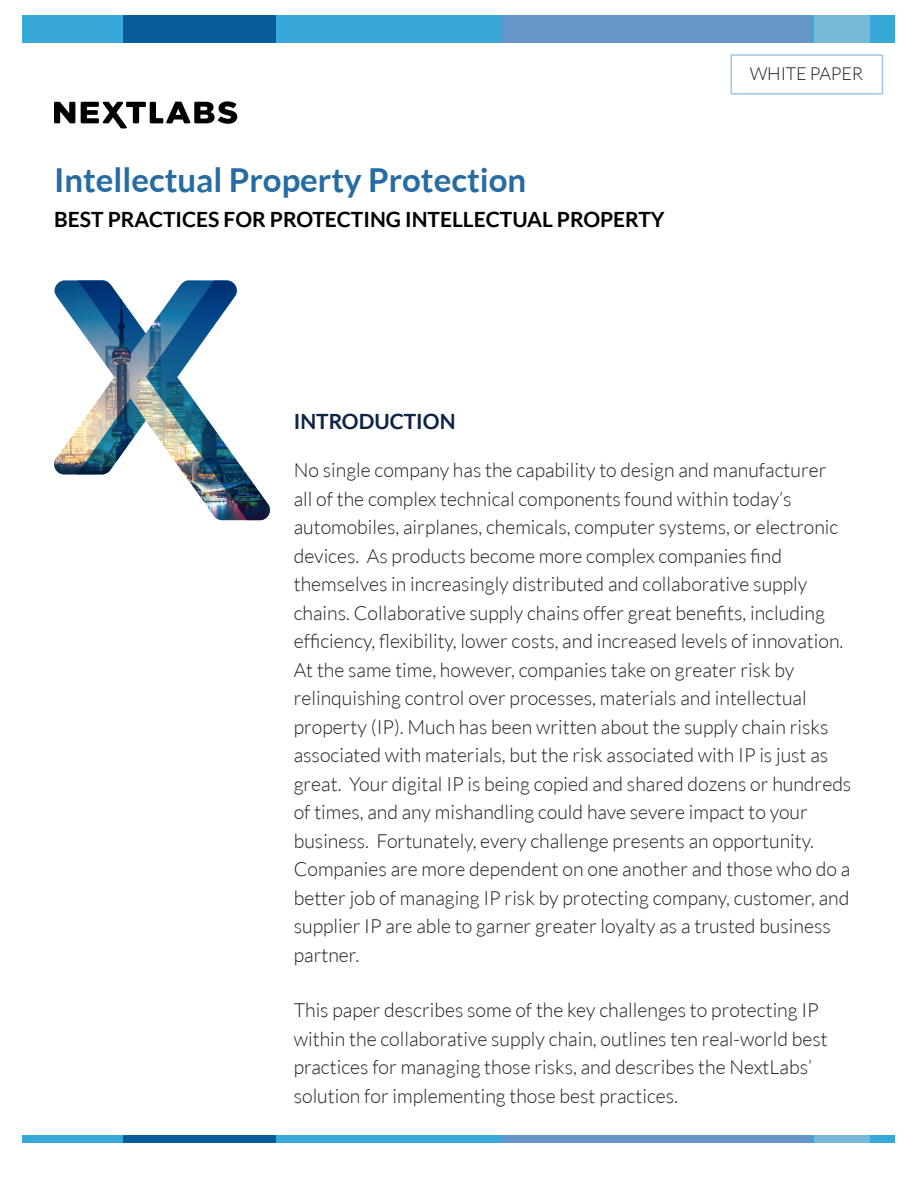
<style>
.page{position:relative;width:918px;height:1188px;background:#fff}
.page>*{position:absolute;margin:0;border:0;box-sizing:border-box;transform-origin:0 0}
.t1{font:700 33px "Lato";color:#266ba1}
.SUBTITLE{font:700 21px "Lato";color:#000}
.SUBHEAD{font:700 21px "Lato";color:#0d2447}
.FIRST_PAGE_BODY_TEXT{font:300 19.5px/28.5px "Lato";color:#231f20}
.t2{font:300 18px "Lato";letter-spacing:-.01em;color:#231f20}
</style>
<div class="page">
<svg style="left:54px;top:102px;width:21px;height:21px"></svg>
<svg style="left:81px;top:101px;width:156px;height:27px"></svg>
<img style="left:54px;top:280px;width:23px;height:195px">
<img style="left:77px;top:280px;width:193px;height:240px">
<div style="left:22px;top:15px;width:874px;height:27px;background:#38a8d9"></div>
<div style="left:123px;top:15px;width:153px;height:27px;background:#085c9c"></div>
<div style="left:814px;top:15px;width:56px;height:27px;background:#78b8d9"></div>
<div style="left:502px;top:15px;width:310px;height:27px;background:#6696c9"></div>
<div style="left:730px;top:54px;width:153px;height:41px;border:2px solid #9cc7e8"></div>
<div style="left:22px;top:1135px;width:874px;height:8px;background:#38a8d9"></div>
<div style="left:123px;top:1135px;width:153px;height:8px;background:#085c9c"></div>
<div style="left:814px;top:1135px;width:56px;height:8px;background:#78b8d9"></div>
<div style="left:502px;top:1135px;width:310px;height:8px;background:#6696c9"></div>
<p class="t1" style="left:54px;top:161px;width:474px">Intellectual Property Protection</p>
<p class="SUBTITLE" style="left:54px;top:207px;width:612px">BEST PRACTICES FOR PROTECTING INTELLECTUAL PROPERTY</p>
<p class="t2" style="left:750px;top:64px;width:115px">WHITE PAPER</p>
<p class="SUBHEAD" style="left:294px;top:410px;width:163px">INTRODUCTION</p>
<p class="FIRST_PAGE_BODY_TEXT" style="left:294px;top:456px;width:559px">No single company has the capability to design and manufacturer<br>all of the complex technical components found within today’s automobiles, airplanes, chemicals, computer systems, or electronic devices. As products become more complex companies find themselves in increasingly distributed and collaborative supply chains. Collaborative supply chains offer great benefits, including efficiency, flexibility, lower costs, and increased levels of innovation.<br>At the same time, however, companies take on greater risk by relinquishing control over processes, materials and intellectual property (IP). Much has been written about the supply chain risks associated with materials, but the risk associated with IP is just as great. Your digital IP is being copied and shared dozens or hundreds of times, and any mishandling could have severe impact to your business. Fortunately, every challenge presents an opportunity.<br>Companies are more dependent on one another and those who do a better job of managing IP risk by protecting company, customer, and supplier IP are able to garner greater loyalty as a trusted business partner.</p>
<p class="FIRST_PAGE_BODY_TEXT" style="left:294px;top:996px;width:535px">This paper describes some of the key challenges to protecting IP within the collaborative supply chain, outlines ten real-world best practices for managing those risks, and describes the NextLabs’ solution for implementing those best practices.</p>
</div>
